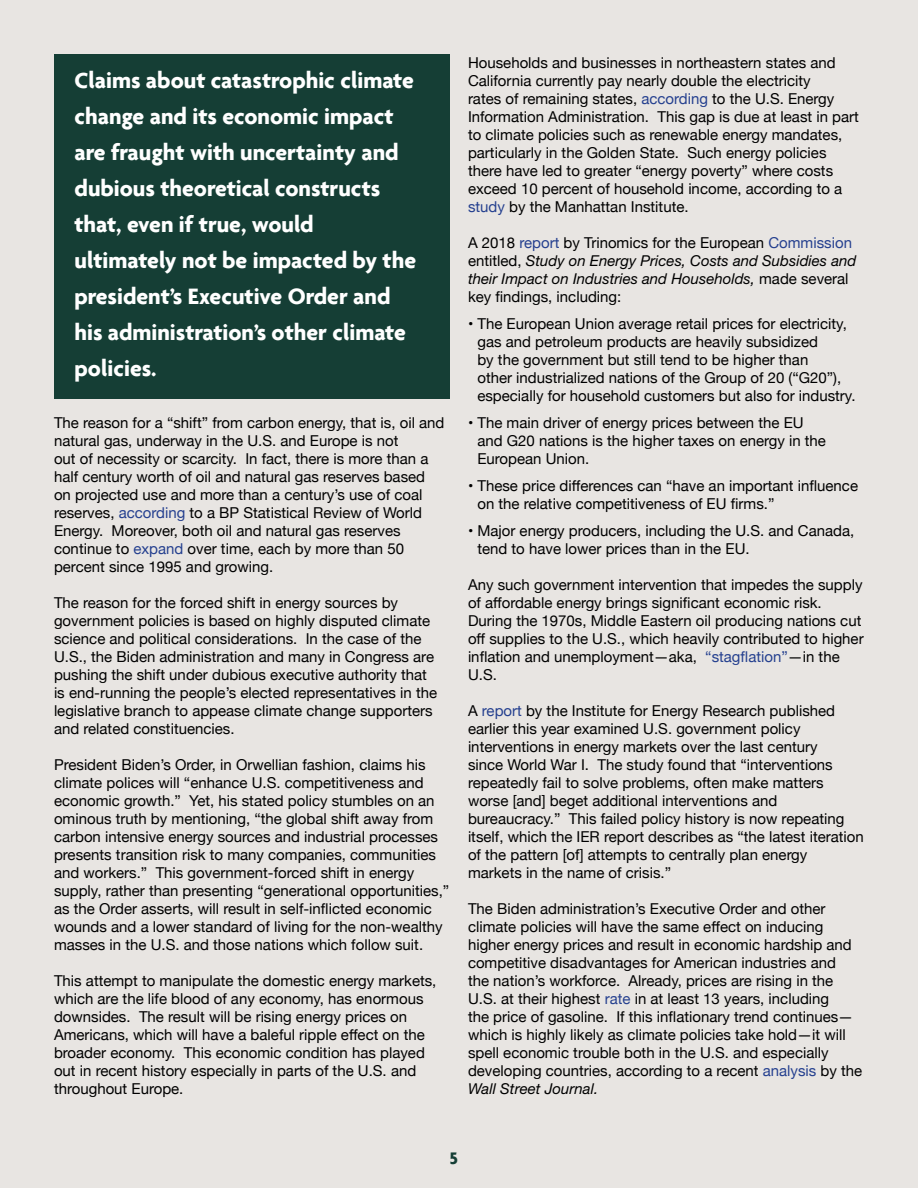
<style>
.page{position:relative;width:918px;height:1188px;background:#e8e5e2}
.page>*{position:absolute;margin:0;border:0;box-sizing:border-box;transform-origin:0 0}
.t1{font:700 24px/36px "Agenda";color:#fff}
.t2{font:700 18px "Agenda";color:#153e35}
.t3{font:15px/18px "Helvetica Neue";color:#000}
.t4{font:italic 15px/18px "Helvetica Neue LT Std";color:#000}
.s1{color:#25408f}
.s2{font-family:"Helvetica Neue";font-style:normal}
</style>
<div class="page">
<div style="left:54px;top:54px;width:396px;height:345px;background:#153e35"></div>
<p class="t1" style="left:75px;top:61px;width:343px">Claims about catastrophic climate change and its economic impact are fraught with uncertainty and dubious theoretical constructs that, even if true, would ultimately not be impacted by the president’s Executive Order and his administration’s other climate policies.</p>
<p class="t3" style="left:54px;top:415px;width:392px">The reason for a “shift” from carbon energy, that is, oil and natural gas, underway in the U.S. and Europe is not<br>out of necessity or scarcity. In fact, there is more than a half century worth of oil and natural gas reserves based on projected use and more than a century’s use of coal reserves, <span class="s1">according</span> to a BP Statistical Review of World Energy. Moreover, both oil and natural gas reserves continue to <span class="s1">expand</span> over time, each by more than 50 percent since 1995 and growing.</p>
<p class="t3" style="left:54px;top:595px;width:385px">The reason for the forced shift in energy sources by government policies is based on highly disputed climate science and political considerations. In the case of the U.S., the Biden administration and many in Congress are pushing the shift under dubious executive authority that is end-running the people’s elected representatives in the legislative branch to appease climate change supporters and related constituencies.</p>
<p class="t3" style="left:54px;top:757px;width:397px">President Biden’s Order, in Orwellian fashion, claims his climate polices will “enhance U.S. competitiveness and economic growth.” Yet, his stated policy stumbles on an ominous truth by mentioning, “the global shift away from carbon intensive energy sources and industrial processes presents transition risk to many companies, communities and workers.” This government-forced shift in energy supply, rather than presenting “generational opportunities,” as the Order asserts, will result in self-inflicted economic wounds and a lower standard of living for the non-wealthy masses in the U.S. and those nations which follow suit.</p>
<p class="t3" style="left:54px;top:973px;width:384px">This attempt to manipulate the domestic energy markets, which are the life blood of any economy, has enormous downsides. The result will be rising energy prices on Americans, which will have a baleful ripple effect on the broader economy. This economic condition has played out in recent history especially in parts of the U.S. and throughout Europe.</p>
<p class="t3" style="left:468px;top:55px;width:392px">Households and businesses in northeastern states and California currently pay nearly double the electricity<br>rates of remaining states, <span class="s1">according</span> to the U.S. Energy Information Administration. This gap is due at least in part to climate policies such as renewable energy mandates, particularly in the Golden State. Such energy policies there have led to greater “energy poverty” where costs exceed 10 percent of household income, according to a <span class="s1">study</span> by the Manhattan Institute.</p>
<p class="t3" style="left:468px;top:235px;width:386px">A 2018 <span class="s1">report</span> by Trinomics for the European <span class="s1">Commission</span></p>
<p class="t4" style="left:468px;top:252px;width:390px"><span class="s2">entitled,</span> Study on Energy Prices, Costs and Subsidies and their Impact on Industries and Households, <span class="s2">made several</span></p>
<p class="t3" style="left:468px;top:289px;width:155px">key findings, including:</p>
<p class="t3" style="left:477px;top:316px;width:380px;text-indent:-9px">• The European Union average retail prices for electricity, gas and petroleum products are heavily subsidized<br>by the government but still tend to be higher than<br>other industrialized nations of the Group of 20 (“G20”), especially for household customers but also for industry.</p>
<p class="t3" style="left:477px;top:415px;width:350px;text-indent:-9px">• The main driver of energy prices between the EU and G20 nations is the higher taxes on energy in the<br>European Union.</p>
<p class="t3" style="left:477px;top:478px;width:382px;text-indent:-9px">• These price differences can “have an important influence on the relative competitiveness of EU firms.”</p>
<p class="t3" style="left:477px;top:523px;width:378px;text-indent:-9px">• Major energy producers, including the U.S. and Canada, tend to have lower prices than in the EU.</p>
<p class="t3" style="left:468px;top:577px;width:397px">Any such government intervention that impedes the supply of affordable energy brings significant economic risk.<br>During the 1970s, Middle Eastern oil producing nations cut off supplies to the U.S., which heavily contributed to higher inflation and unemployment—aka, <span class="s1">“stagflation”</span>—in the U.S.</p>
<p class="t3" style="left:468px;top:703px;width:397px">A <span class="s1">report</span> by the Institute for Energy Research published earlier this year examined U.S. government policy interventions in energy markets over the last century<br>since World War I. The study found that “interventions repeatedly fail to solve problems, often make matters worse [and] beget additional interventions and bureaucracy.” This failed policy history is now repeating itself, which the IER report describes as “the latest iteration of the pattern [of] attempts to centrally plan energy markets in the name of crisis.”</p>
<p class="t3" style="left:468px;top:901px;width:396px">The Biden administration’s Executive Order and other climate policies will have the same effect on inducing higher energy prices and result in economic hardship and competitive disadvantages for American industries and<br>the nation’s workforce. Already, prices are rising in the U.S. at their highest <span class="s1">rate</span> in at least 13 years, including<br>the price of gasoline. If this inflationary trend continues— which is highly likely as climate policies take hold—it will spell economic trouble both in the U.S. and especially developing countries, according to a recent <span class="s1">analysis</span> by the</p>
<p class="t4" style="left:468px;top:1080px;width:132px">Wall Street Journal.</p>
<p class="t2" style="left:449px;top:1147px;width:10px">5</p>
</div>
